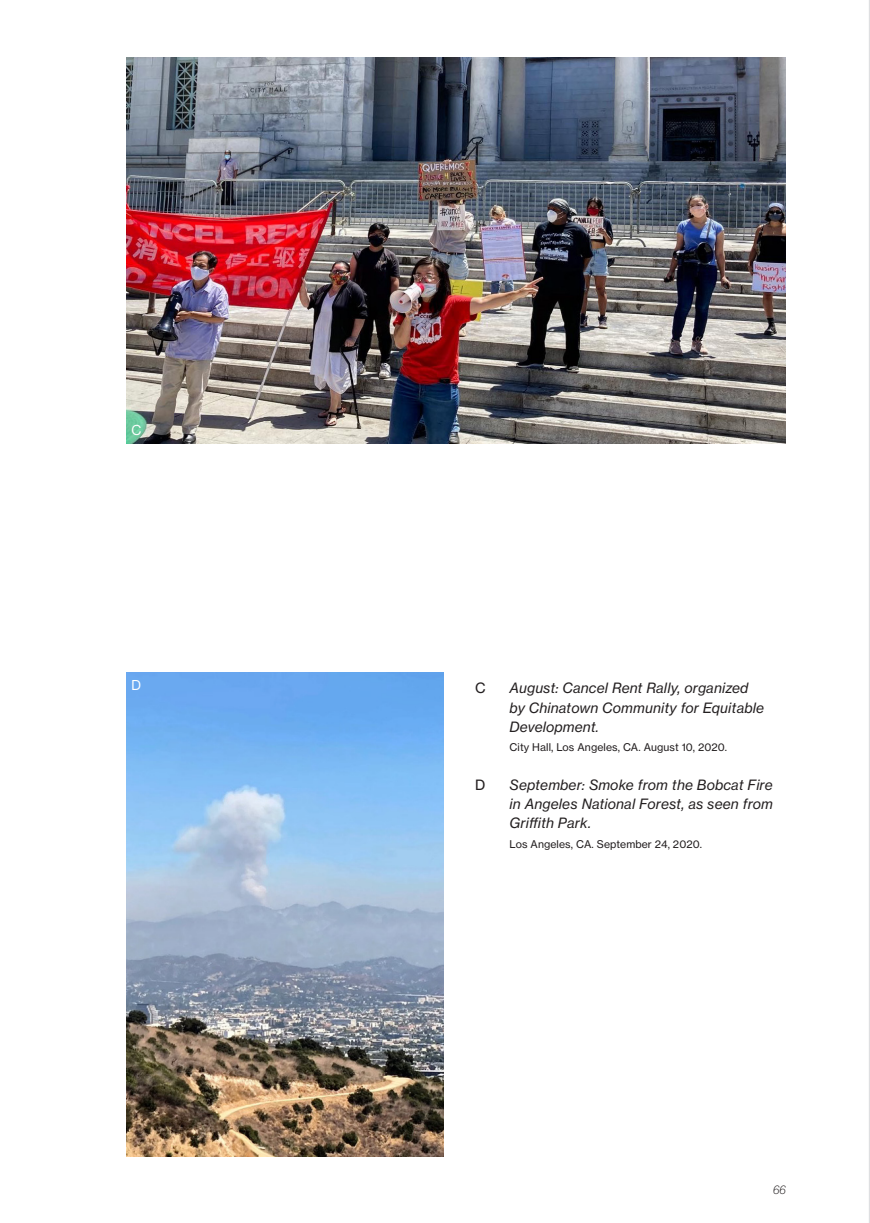
<style>
.page{position:relative;width:870px;height:1223px;background:#fff}
.page>*{position:absolute;margin:0;border:0;box-sizing:border-box;transform-origin:0 0}
.t1{font:14px/19.2px "N Haas Grotesk TX Pro 56 It";letter-spacing:.01em;color:#231f20}
.t2{font:14px "N Haas Grotesk TX Pro 55 Rg";color:#231f20}
.t3{font:14px "N Haas Grotesk DS Pro 55 Rg";color:#fff}
.t4{font:12.25px "N Haas Grotesk DS Pro 36 X Lt It";color:#231f20}
.t5{font:10.5px "N Haas Grotesk TX Pro 55 Rg";letter-spacing:.01em;color:#231f20}
</style>
<div class="page">
<hr style="left:869px;top:0;width:1px;height:1222px;background:#dcdddf">
<hr style="left:868px;top:0;width:1px;height:1222px;background:#dcdddf">
<img style="left:126px;top:58px;width:659px;height:385px">
<img style="left:126px;top:673px;width:318px;height:483px">
<p class="t3" style="left:131px;top:422px;width:11px">C</p>
<p class="t3" style="left:131px;top:677px;width:11px">D</p>
<p class="t2" style="left:475px;top:679px;width:12px">C</p>
<p class="t1" style="left:509px;top:678px;width:256px">August: Cancel Rent Rally, organized by Chinatown Community for Equitable<br>Development.</p>
<p class="t5" style="left:509px;top:740px;width:219px">City Hall, Los Angeles, CA. August 10, 2020.</p>
<p class="t2" style="left:475px;top:776px;width:12px">D</p>
<p class="t1" style="left:509px;top:775px;width:265px;text-align:justify">September: Smoke from the Bobcat Fire in Angeles National Forest, as seen from Griffith Park.</p>
<p class="t5" style="left:509px;top:837px;width:194px">Los Angeles, CA. September 24, 2020.</p>
<p class="t4" style="left:773px;top:1182px;width:14px">66</p>
</div>
